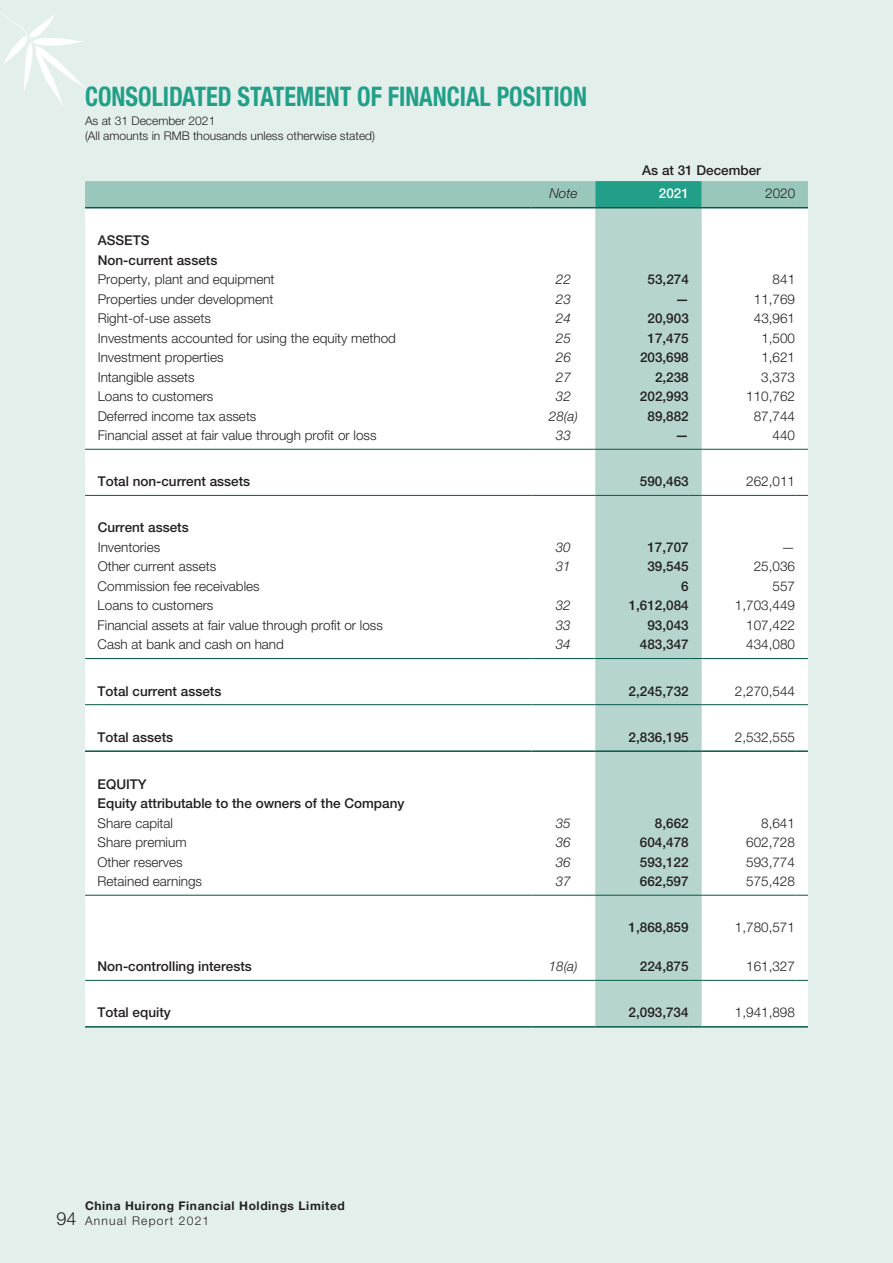
<style>
.page{position:relative;width:893px;height:1263px;background:#e3efeb}
.page>*{position:absolute;margin:0;border:0;box-sizing:border-box;transform-origin:0 0}
.t1{font:700 condensed 27px "Helvetica Neue LT Std";color:#219f88;scale:.9 1}
.t2{font:300 18px "Helvetica Neue LT Std";color:#231f20}
.t3{font:300 13.5px "Helvetica Neue LT Std";color:#231f20}
.t4{font:500 13.5px/19.5px "Helvetica Neue LT Std";color:#231f20}
.t5{font:italic 300 13.5px "Helvetica Neue LT Std";color:#231f20}
.t6{font:500 13.5px "Helvetica Neue LT Std";color:#fff}
.t7{font:300 12px/15px "Helvetica Neue LT Std";color:#231f20}
.t8{font:700 12px "Helvetica Neue LT Std";letter-spacing:.05em;color:#231f20}
.t9{font:300 12px "Helvetica Neue LT Std";letter-spacing:.1em;color:#231f20}
</style>
<div class="page">
<svg style="left:0;top:12px;width:85px;height:93px"></svg>
<div style="left:85px;top:208px;width:723px;height:818px;background:#fff"></div>
<div style="left:595px;top:208px;width:107px;height:818px;background:#b6d5ce"></div>
<hr style="left:85px;top:449px;width:446px;height:1px;background:#05584a">
<hr style="left:531px;top:449px;width:64px;height:1px;background:#05584a">
<hr style="left:595px;top:449px;width:94px;height:1px;background:#05584a">
<svg style="left:689px;top:449px;width:13px;height:1px"></svg>
<hr style="left:702px;top:449px;width:93px;height:1px;background:#05584a">
<svg style="left:795px;top:449px;width:13px;height:1px"></svg>
<hr style="left:85px;top:495px;width:446px;height:1px;background:#05584a">
<hr style="left:531px;top:495px;width:64px;height:1px;background:#05584a">
<hr style="left:595px;top:495px;width:94px;height:1px;background:#05584a">
<svg style="left:689px;top:495px;width:13px;height:1px"></svg>
<hr style="left:702px;top:495px;width:93px;height:1px;background:#05584a">
<svg style="left:795px;top:495px;width:13px;height:1px"></svg>
<hr style="left:85px;top:658px;width:446px;height:1px;background:#05584a">
<hr style="left:531px;top:658px;width:64px;height:1px;background:#05584a">
<hr style="left:595px;top:658px;width:94px;height:1px;background:#05584a">
<svg style="left:689px;top:658px;width:13px;height:1px"></svg>
<hr style="left:702px;top:658px;width:93px;height:1px;background:#05584a">
<svg style="left:795px;top:658px;width:13px;height:1px"></svg>
<hr style="left:85px;top:704px;width:446px;height:1px;background:#05584a">
<hr style="left:531px;top:704px;width:64px;height:1px;background:#05584a">
<hr style="left:595px;top:704px;width:94px;height:1px;background:#05584a">
<svg style="left:689px;top:704px;width:13px;height:1px"></svg>
<hr style="left:702px;top:704px;width:93px;height:1px;background:#05584a">
<svg style="left:795px;top:704px;width:13px;height:1px"></svg>
<svg style="left:85px;top:181px;width:723px;height:27px;background:#83bdaf"></svg>
<hr style="left:85px;top:750px;width:446px;height:2px;background:#05584a">
<hr style="left:531px;top:750px;width:64px;height:2px;background:#05584a">
<hr style="left:595px;top:750px;width:94px;height:2px;background:#05584a">
<svg style="left:689px;top:750px;width:13px;height:2px"></svg>
<hr style="left:702px;top:750px;width:93px;height:2px;background:#05584a">
<svg style="left:795px;top:750px;width:13px;height:2px"></svg>
<hr style="left:85px;top:895px;width:446px;height:1px;background:#05584a">
<hr style="left:531px;top:895px;width:64px;height:1px;background:#05584a">
<hr style="left:595px;top:895px;width:94px;height:1px;background:#05584a">
<svg style="left:689px;top:895px;width:13px;height:1px"></svg>
<hr style="left:702px;top:895px;width:93px;height:1px;background:#05584a">
<svg style="left:795px;top:895px;width:13px;height:1px"></svg>
<hr style="left:85px;top:980px;width:446px;height:1px;background:#05584a">
<hr style="left:531px;top:980px;width:64px;height:1px;background:#05584a">
<hr style="left:595px;top:980px;width:94px;height:1px;background:#05584a">
<svg style="left:689px;top:980px;width:13px;height:1px"></svg>
<hr style="left:702px;top:980px;width:93px;height:1px;background:#05584a">
<svg style="left:795px;top:980px;width:13px;height:1px"></svg>
<hr style="left:85px;top:1026px;width:446px;height:1px;background:#05584a">
<hr style="left:531px;top:1026px;width:64px;height:1px;background:#05584a">
<hr style="left:595px;top:1026px;width:94px;height:1px;background:#05584a">
<svg style="left:689px;top:1026px;width:13px;height:1px"></svg>
<hr style="left:702px;top:1026px;width:93px;height:1px;background:#05584a">
<svg style="left:795px;top:1026px;width:13px;height:1px"></svg>
<h1 class="t1" style="left:85px;top:80px;width:559px">CONSOLIDATED STATEMENT OF FINANCIAL POSITION</h1>
<p class="t7" style="left:85px;top:113px;width:292px">As at 31 December 2021<br>(All amounts in RMB thousands unless otherwise stated)</p>
<p class="t4" style="left:642px;top:160px;width:120px">As at 31 December</p>
<p class="t5" style="left:549px;top:185px;width:30px">Note</p>
<p class="t6" style="left:659px;top:185px;width:32px">2021</p>
<p class="t3" style="left:765px;top:185px;width:32px">2020</p>
<p class="t4" style="left:98px;top:230px;width:121px">ASSETS<br>Non-current assets</p>
<p class="t3" style="left:98px;top:271px;width:178px">Property, plant and equipment</p>
<p class="t5" style="left:556px;top:271px;width:17px">22</p>
<p class="t4" style="left:648px;top:269px;width:43px">53,274</p>
<p class="t3" style="left:773px;top:271px;width:24px">841</p>
<p class="t3" style="left:98px;top:291px;width:177px">Properties under development</p>
<p class="t5" style="left:556px;top:291px;width:17px">23</p>
<p class="t4" style="left:675px;top:289px;width:15px">—</p>
<p class="t3" style="left:754px;top:291px;width:43px">11,769</p>
<p class="t3" style="left:98px;top:310px;width:115px">Right-of-use assets</p>
<p class="t5" style="left:556px;top:310px;width:17px">24</p>
<p class="t4" style="left:647px;top:308px;width:43px">20,903</p>
<p class="t3" style="left:754px;top:310px;width:43px">43,961</p>
<p class="t3" style="left:98px;top:330px;width:300px">Investments accounted for using the equity method</p>
<p class="t5" style="left:556px;top:330px;width:17px">25</p>
<p class="t4" style="left:647px;top:328px;width:43px">17,475</p>
<p class="t3" style="left:761px;top:330px;width:35px">1,500</p>
<p class="t3" style="left:98px;top:349px;width:127px">Investment properties</p>
<p class="t5" style="left:556px;top:349px;width:17px">26</p>
<p class="t4" style="left:640px;top:347px;width:50px">203,698</p>
<p class="t3" style="left:761px;top:349px;width:35px">1,621</p>
<p class="t3" style="left:98px;top:369px;width:98px">Intangible assets</p>
<p class="t5" style="left:556px;top:369px;width:17px">27</p>
<p class="t4" style="left:655px;top:367px;width:35px">2,238</p>
<p class="t3" style="left:761px;top:369px;width:35px">3,373</p>
<p class="t3" style="left:98px;top:388px;width:117px">Loans to customers</p>
<p class="t5" style="left:556px;top:388px;width:17px">32</p>
<p class="t4" style="left:640px;top:386px;width:50px">202,993</p>
<p class="t3" style="left:746px;top:388px;width:50px">110,762</p>
<p class="t3" style="left:98px;top:408px;width:160px">Deferred income tax assets</p>
<p class="t5" style="left:549px;top:408px;width:31px">28(a)</p>
<p class="t4" style="left:647px;top:406px;width:43px">89,882</p>
<p class="t3" style="left:754px;top:408px;width:43px">87,744</p>
<p class="t3" style="left:98px;top:427px;width:280px">Financial asset at fair value through profit or loss</p>
<p class="t5" style="left:556px;top:427px;width:17px">33</p>
<p class="t4" style="left:675px;top:425px;width:15px">—</p>
<p class="t3" style="left:772px;top:427px;width:24px">440</p>
<p class="t4" style="left:98px;top:472px;width:154px">Total non-current assets</p>
<p class="t4" style="left:640px;top:472px;width:50px">590,463</p>
<p class="t3" style="left:746px;top:473px;width:50px">262,011</p>
<p class="t4" style="left:98px;top:518px;width:93px">Current assets</p>
<p class="t3" style="left:98px;top:539px;width:64px">Inventories</p>
<p class="t5" style="left:556px;top:539px;width:17px">30</p>
<p class="t4" style="left:647px;top:537px;width:43px">17,707</p>
<p class="t3" style="left:781px;top:539px;width:15px">—</p>
<p class="t3" style="left:98px;top:558px;width:120px">Other current assets</p>
<p class="t5" style="left:556px;top:558px;width:17px">31</p>
<p class="t4" style="left:647px;top:557px;width:43px">39,545</p>
<p class="t3" style="left:754px;top:558px;width:43px">25,036</p>
<p class="t3" style="left:98px;top:578px;width:164px">Commission fee receivables</p>
<p class="t4" style="left:681px;top:576px;width:9px">6</p>
<p class="t3" style="left:772px;top:578px;width:24px">557</p>
<p class="t3" style="left:98px;top:597px;width:117px">Loans to customers</p>
<p class="t5" style="left:556px;top:597px;width:17px">32</p>
<p class="t4" style="left:629px;top:596px;width:62px">1,612,084</p>
<p class="t3" style="left:735px;top:597px;width:62px">1,703,449</p>
<p class="t3" style="left:98px;top:617px;width:287px">Financial assets at fair value through profit or loss</p>
<p class="t5" style="left:556px;top:617px;width:17px">33</p>
<p class="t4" style="left:647px;top:615px;width:43px">93,043</p>
<p class="t3" style="left:746px;top:617px;width:50px">107,422</p>
<p class="t3" style="left:98px;top:636px;width:188px">Cash at bank and cash on hand</p>
<p class="t5" style="left:556px;top:636px;width:17px">34</p>
<p class="t4" style="left:640px;top:635px;width:50px">483,347</p>
<p class="t3" style="left:746px;top:636px;width:50px">434,080</p>
<p class="t4" style="left:98px;top:681px;width:125px">Total current assets</p>
<p class="t4" style="left:629px;top:681px;width:62px">2,245,732</p>
<p class="t3" style="left:735px;top:682px;width:62px">2,270,544</p>
<p class="t4" style="left:98px;top:727px;width:77px">Total assets</p>
<p class="t4" style="left:629px;top:727px;width:62px">2,836,195</p>
<p class="t3" style="left:735px;top:729px;width:62px">2,532,555</p>
<p class="t4" style="left:98px;top:774px;width:308px">EQUITY<br>Equity attributable to the owners of the Company</p>
<p class="t3" style="left:98px;top:814px;width:77px">Share capital</p>
<p class="t5" style="left:556px;top:815px;width:17px">35</p>
<p class="t4" style="left:655px;top:813px;width:35px">8,662</p>
<p class="t3" style="left:761px;top:814px;width:35px">8,641</p>
<p class="t3" style="left:98px;top:834px;width:91px">Share premium</p>
<p class="t5" style="left:556px;top:834px;width:17px">36</p>
<p class="t4" style="left:640px;top:832px;width:50px">604,478</p>
<p class="t3" style="left:746px;top:834px;width:50px">602,728</p>
<p class="t3" style="left:98px;top:853px;width:87px">Other reserves</p>
<p class="t5" style="left:556px;top:854px;width:17px">36</p>
<p class="t4" style="left:640px;top:852px;width:50px">593,122</p>
<p class="t3" style="left:746px;top:853px;width:50px">593,774</p>
<p class="t3" style="left:98px;top:873px;width:106px">Retained earnings</p>
<p class="t5" style="left:556px;top:873px;width:17px">37</p>
<p class="t4" style="left:640px;top:871px;width:50px">662,597</p>
<p class="t3" style="left:746px;top:873px;width:50px">575,428</p>
<p class="t4" style="left:629px;top:917px;width:62px">1,868,859</p>
<p class="t3" style="left:735px;top:919px;width:62px">1,780,571</p>
<p class="t4" style="left:98px;top:956px;width:156px">Non-controlling interests</p>
<p class="t5" style="left:549px;top:958px;width:31px">18(a)</p>
<p class="t4" style="left:640px;top:956px;width:50px">224,875</p>
<p class="t3" style="left:746px;top:958px;width:50px">161,327</p>
<p class="t4" style="left:98px;top:1002px;width:75px">Total equity</p>
<p class="t4" style="left:629px;top:1002px;width:62px">2,093,734</p>
<p class="t3" style="left:735px;top:1004px;width:62px">1,941,898</p>
<h2 class="t2" style="left:57px;top:1207px;width:22px">94</h2>
<p class="t8" style="left:85px;top:1198px;width:261px">China Huirong Financial Holdings Limited</p>
<p class="t9" style="left:85px;top:1213px;width:126px">Annual Report 2021</p>
</div>
